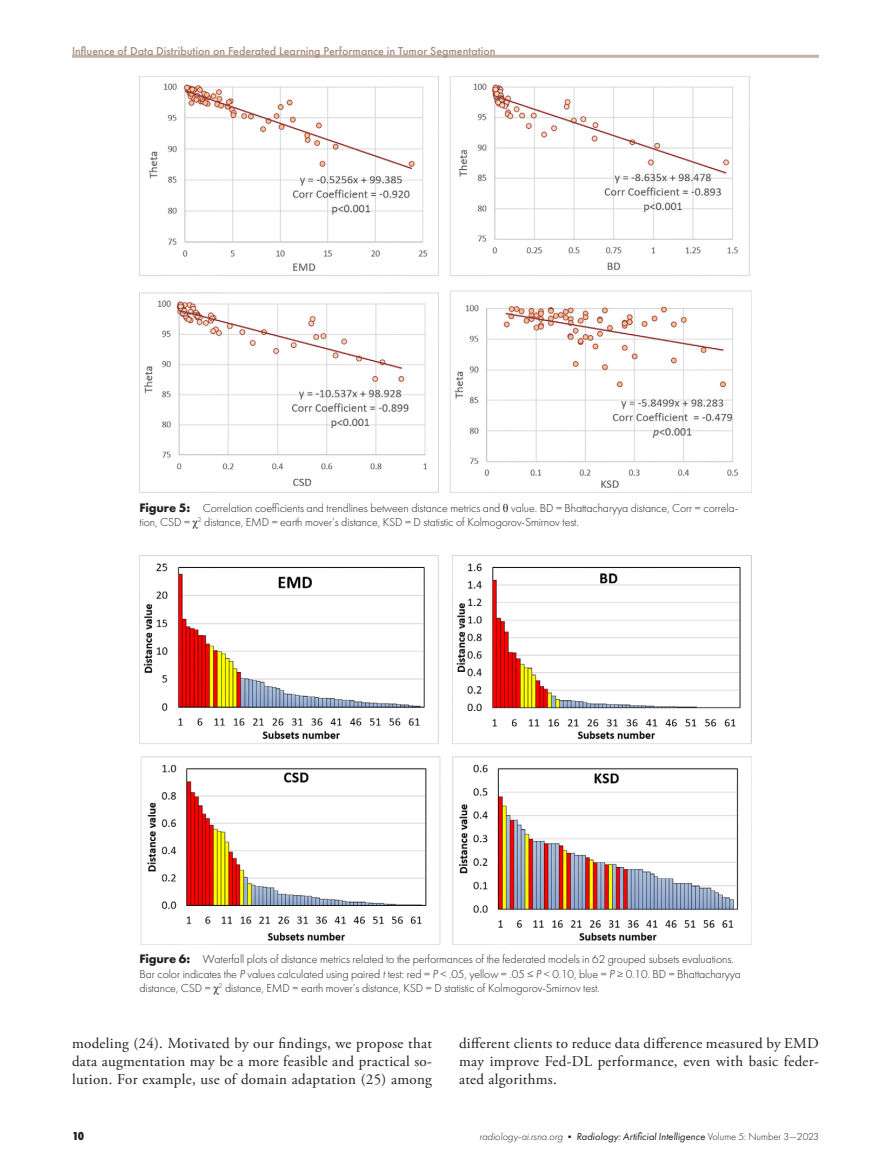
<style>
.page{position:relative;width:891px;height:1175px;background:#fff}
.page>*{position:absolute;margin:0;border:0;box-sizing:border-box;transform-origin:0 0}
.t1{font:15px/18px "Adobe Garamond Pro";letter-spacing:.02em;color:#231f20;text-align:justify}
.t2{font:300 12px/14.4px "Futura PT";letter-spacing:-.01em;color:#231f20}
.t3{font:500 12px "Futura PT";color:#a68b7d}
.t4{font:800 12px "Futura PT Cond";color:#231f20}
.t5{font:italic 10.5px "Futura PT";color:#231f20}
.s1{font-weight:700;font-size:12.75px}
.s2{font-family:"Times New Roman";font-weight:400}
.s3{font-style:italic}
.s4{font-style:inherit}
.s5{font-weight:300}
.s6{font-weight:300;font-style:normal}
</style>
<div class="page">
<hr style="left:72px;top:55px;width:747px;height:3px;background:#c5b2a8">
<img style="left:140px;top:77px;width:612px;height:416px">
<img style="left:140px;top:555px;width:612px;height:389px">
<p class="t3" style="left:72px;top:43px;width:425px">Influence of Data Distribution on Federated Learning Performance in Tumor Segmentation</p>
<p class="t2" style="left:139px;top:500px;width:600px"><span class="s1">Figure 5:</span> Correlation coefficients and trendlines between distance metrics and <span class="s2">θ</span> value. BD = Bhattacharyya distance, Corr = correla&shy;tion, CSD = <span class="s2">χ</span><sup>2</sup> distance, EMD = earth mover’s distance, KSD = D statistic of Kolmogorov-Smirnov test.</p>
<p class="t2" style="left:140px;top:952px;width:603px"><span class="s1">Figure 6:</span> Waterfall plots of distance metrics related to the performances of the federated models in 62 grouped subsets evaluations.<br>Bar color indicates the <span class="s3">P</span> values calculated using paired <span class="s3">t</span> test: red = <span class="s3">P</span> &lt; .05, yellow = .05 ≤ <span class="s3">P</span> &lt; 0.10, blue = <span class="s3">P</span> ≥ 0.10. BD = Bhattacharyya distance, CSD = <span class="s2">χ</span><sup>2</sup> distance, EMD = earth mover’s distance, KSD = <span class="s4">D</span> statistic of Kolmogorov-Smirnov test.</p>
<p class="t1" style="left:72px;top:1035px;width:362px">modeling (24). Motivated by our findings, we propose that data augmentation may be a more feasible and practical so&shy;lution. For example, use of domain adaptation (25) among</p>
<p class="t1" style="left:459px;top:1035px;width:361px">different clients to reduce data difference measured by EMD may improve Fed-DL performance, even with basic feder&shy;ated algorithms.</p>
<p class="t4" style="left:72px;top:1128px;width:14px">10</p>
<p class="t5" style="left:480px;top:1130px;width:341px"><span class="s5">radiology-ai.rsna.org</span> <sup>■</sup> Radiology: Artificial Intelligence <span class="s6">Volume 5: Number 3—2023</span></p>
</div>
